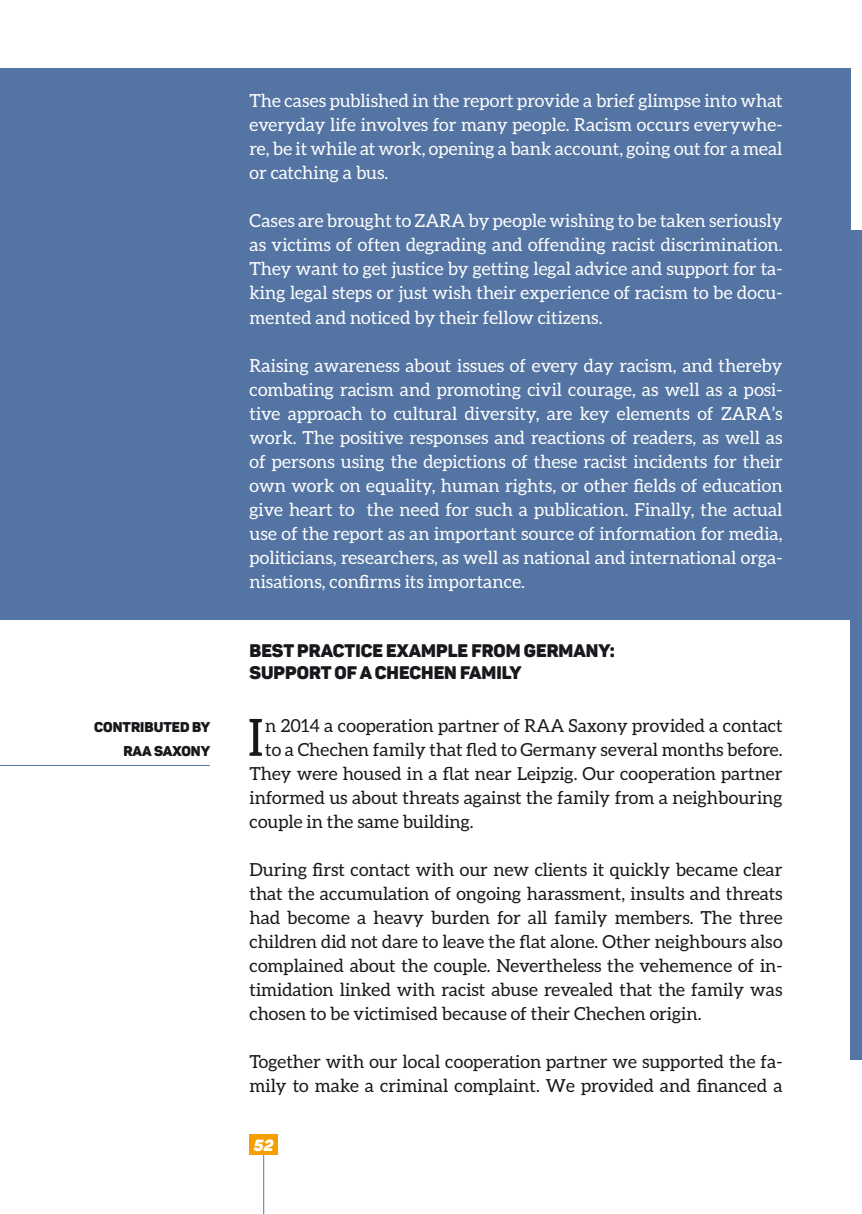
<style>
.page{position:relative;width:862px;height:1214px;background:#fff}
.page>*{position:absolute;margin:0;border:0;box-sizing:border-box;transform-origin:0 0}
.t1{font:51.4px "Aleo";color:#1a171c}
.t2{font:18px/24px "Aleo";color:#fff;text-align:justify}
.t3{font:18px/24px "Aleo";color:#1a171c;text-align:justify}
.t4{font:18px/21.6px "Panton Black Caps";color:#1a171c}
.t5{font:16px "Panton Blackitalic Caps";color:#fff}
.t6{font:14px/24px "Panton Black Caps";color:#1a171c;text-align:right}
</style>
<div class="page">
<hr style="left:263px;top:1151px;width:1px;height:62px;background:#5474a4">
<div style="left:249px;top:1134px;width:29px;height:21px;background:#f59f00"></div>
<div style="left:0;top:68px;width:850px;height:551px;background:#5474a4"></div>
<hr style="left:0;top:765px;width:210px;height:1px;background:#5474a4">
<div style="left:850px;top:230px;width:12px;height:829px;background:#5474a4"></div>
<p class="t6" style="left:94px;top:714px;width:118px">CONTRIBUTED BY<br>RAA SAXONY</p>
<p class="t2" style="left:249px;top:89px;width:534px">The cases published in the report provide a brief glimpse into what everyday life involves for many people. Racism occurs everywhe&shy;re, be it while at work, opening a bank account, going out for a meal or catching a bus.</p>
<p class="t2" style="left:249px;top:209px;width:534px">Cases are brought to ZARA by people wishing to be taken seriously as victims of often degrading and offending racist discrimination.<br>They want to get justice by getting legal advice and support for ta&shy;king legal steps or just wish their experience of racism to be docu&shy;mented and noticed by their fellow citizens.</p>
<p class="t2" style="left:249px;top:353px;width:534px">Raising awareness about issues of every day racism, and thereby combating racism and promoting civil courage, as well as a posi&shy;tive approach to cultural diversity, are key elements of ZARA’s work. The positive responses and reactions of readers, as well as of persons using the depictions of these racist incidents for their own work on equality, human rights, or other fields of education give heart to the need for such a publication. Finally, the actual use of the report as an important source of information for media, politicians, researchers, as well as national and international orga&shy;nisations, confirms its importance.</p>
<p class="t4" style="left:249px;top:639px;width:367px">BEST PRACTICE EXAMPLE FROM GERMANY:<br>SUPPORT OF A CHECHEN FAMILY</p>
<h1 class="t1" style="left:248px;top:708px;width:17px">I</h1>
<p class="t3" style="left:265px;top:713px;width:519px">n 2014 a cooperation partner of RAA Saxony provided a contact</p>
<p class="t3" style="left:265px;top:737px;width:519px">to a Chechen family that fled to Germany several months before.</p>
<p class="t3" style="left:249px;top:761px;width:534px">They were housed in a flat near Leipzig. Our cooperation partner</p>
<p class="t3" style="left:249px;top:785px;width:534px">informed us about threats against the family from a neighbouring</p>
<p class="t3" style="left:249px;top:809px;width:226px">couple in the same building.</p>
<p class="t3" style="left:249px;top:857px;width:534px">During first contact with our new clients it quickly became clear that the accumulation of ongoing harassment, insults and threats had become a heavy burden for all family members. The three children did not dare to leave the flat alone. Other neighbours also complained about the couple. Nevertheless the vehemence of in&shy;timidation linked with racist abuse revealed that the family was chosen to be victimised because of their Chechen origin.</p>
<p class="t3" style="left:249px;top:1049px;width:534px">Together with our local cooperation partner we supported the fa&shy;mily to make a criminal complaint. We provided and financed a</p>
<p class="t5" style="left:254px;top:1134px;width:21px">52</p>
</div>
